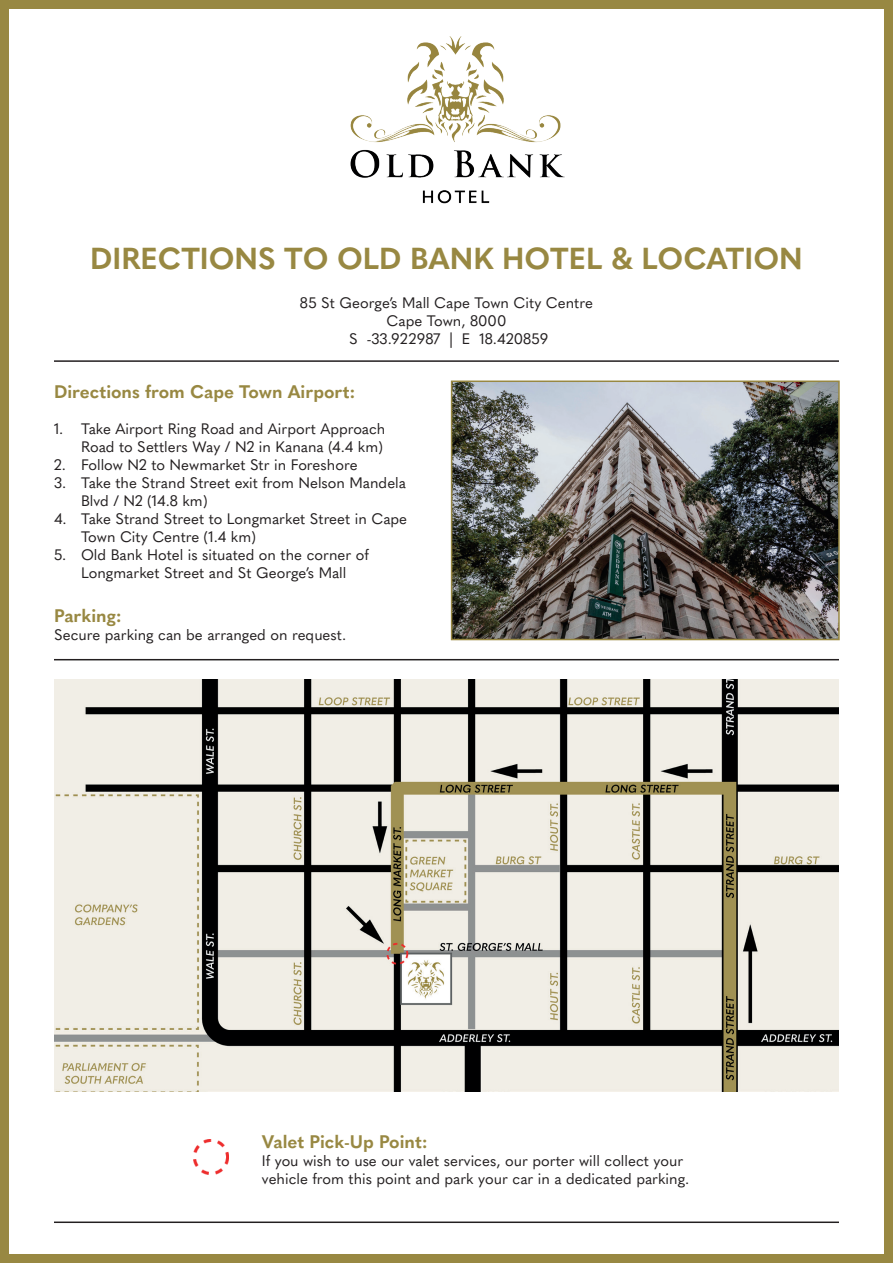
<style>
.page{position:relative;width:893px;height:1263px;background:#fff}
.page>*{position:absolute;margin:0;border:0;box-sizing:border-box;transform-origin:0 0}
.t1{font:700 30px "Quasimoda";color:#988842}
.t2{font:700 18px "Quasimoda";color:#988842}
.t3{font:15px/18px "Quasimoda";color:#231f20}
</style>
<div class="page">
<div style="left:0;top:0;width:893px;height:1263px;border:9px solid #988842"></div>
<hr style="left:54px;top:659px;width:785px;height:1px;background:#231f20">
<hr style="left:54px;top:1221px;width:785px;height:2px;background:#231f20">
<hr style="left:54px;top:360px;width:785px;height:2px;background:#231f20">
<img style="left:350px;top:37px;width:215px;height:166px">
<img style="left:454px;top:383px;width:383px;height:254px">
<div style="left:451px;top:380px;width:389px;height:260px;border:2px solid #988842"></div>
<img style="left:54px;top:679px;width:785px;height:413px">
<img style="left:194px;top:1140px;width:34px;height:34px">
<h1 class="t1" style="left:90px;top:235px;width:714px">DIRECTIONS TO OLD BANK HOTEL &amp; LOCATION</h1>
<p class="t3" style="left:300px;top:293px;width:294px;text-align:center">85 St George’s Mall Cape Town City Centre<br>Cape Town, 8000<br>S -33.922987 | E 18.420859</p>
<p class="t2" style="left:54px;top:378px;width:303px">Directions from Cape Town Airport:</p>
<p class="t3" style="left:54px;top:419px;width:333px;text-align:right">1. Take Airport Ring Road and Airport Approach<br>Road to Settlers Way / N2 in Kanana (4.4 km)</p>
<p class="t3" style="left:54px;top:455px;width:305px">2. Follow N2 to Newmarket Str in Foreshore</p>
<p class="t3" style="left:81px;top:473px;width:327px;text-indent:-27px">3. Take the Strand Street exit from Nelson Mandela<br>Blvd / N2 (14.8 km)</p>
<p class="t3" style="left:81px;top:509px;width:328px;text-indent:-27px">4. Take Strand Street to Longmarket Street in Cape<br>Town City Centre (1.4 km)</p>
<p class="t3" style="left:54px;top:545px;width:316px;text-align:center">5. Old Bank Hotel is situated on the corner of<br>Longmarket Street and St George’s Mall</p>
<p class="t2" style="left:54px;top:601px;width:69px">Parking:</p>
<p class="t3" style="left:54px;top:624px;width:294px">Secure parking can be arranged on request.</p>
<p class="t2" style="left:262px;top:1127px;width:167px">Valet Pick-Up Point:</p>
<p class="t3" style="left:262px;top:1150px;width:429px">If you wish to use our valet services, our porter will collect your vehicle from this point and park your car in a dedicated parking.</p>
</div>
